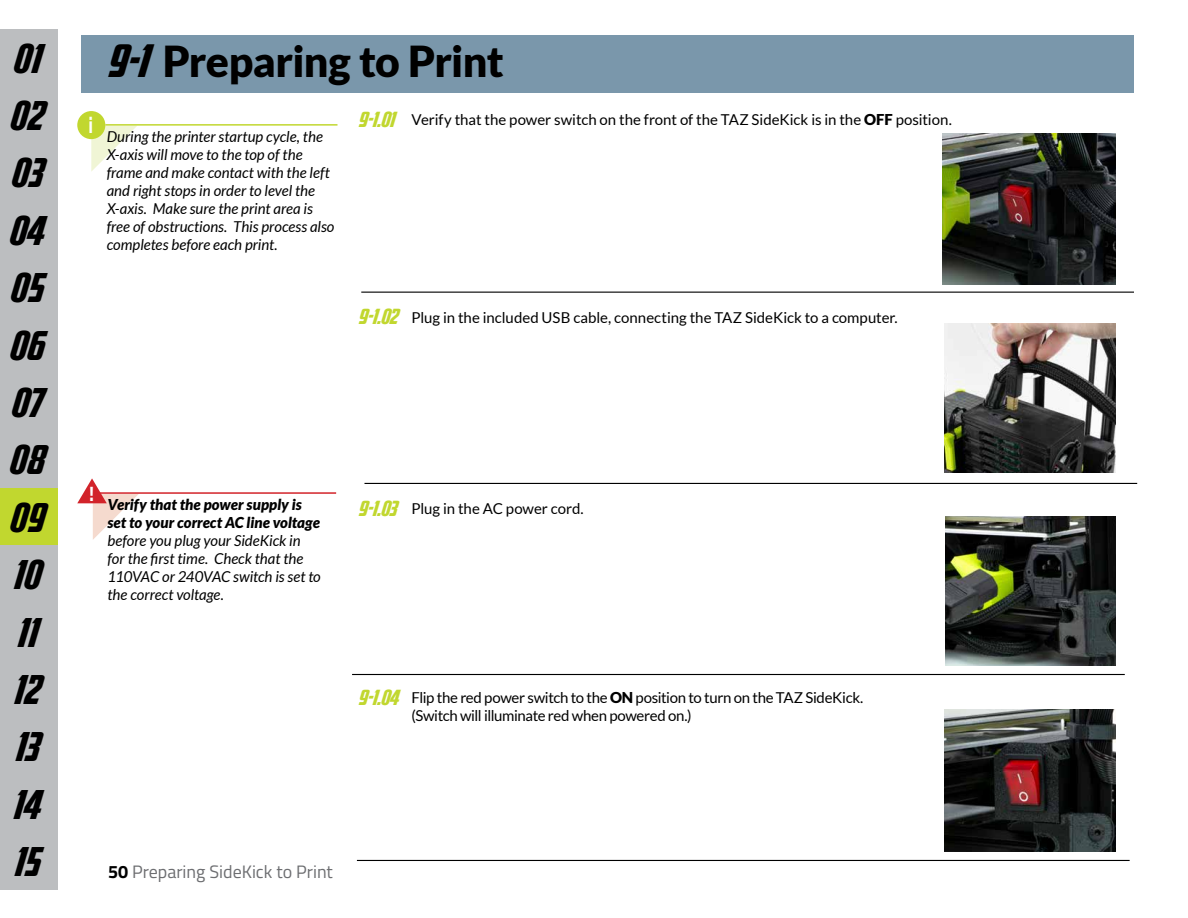
<style>
.page{position:relative;width:1188px;height:918px;background:#fff}
.page>*{position:absolute;margin:0;border:0;box-sizing:border-box;transform-origin:0 0}
.t1{font:900 42.75px "Lato";letter-spacing:-.015em;color:#000}
.t2{font:39.9px/57.4px "Avengeance Heroic Avenger Normal";letter-spacing:.005em;color:#000;text-align:justify}
.t3{font:700 23.25px "Titillium";color:#fff;scale:.78 1}
.t4{font:18px "Titillium";color:#6d6e71}
.t5{font:italic 15px/18px "Lato";letter-spacing:-.005em;color:#000}
.t6{font:15px/18px "Lato";letter-spacing:-.01em;color:#000}
.t7{font:italic 900 15px/18px "Lato";color:#000}
.s1{font-family:"Avengeance Heroic Avenger Normal";font-weight:400;font-size:45px}
.s2{font-family:"Avengeance Heroic Avenger Normal";font-size:21px;color:#c1d72f}
.s3{font-weight:900}
.s4{font-weight:700;color:#000}
</style>
<div class="page">
<div style="left:0;top:488px;width:57px;height:58px;background:#c1d72f"></div>
<div style="left:0;top:29px;width:57px;height:57px;background:#bcbec0"></div>
<div style="left:0;top:86px;width:57px;height:58px;background:#bcbec0"></div>
<div style="left:0;top:144px;width:57px;height:57px;background:#bcbec0"></div>
<div style="left:0;top:201px;width:57px;height:58px;background:#bcbec0"></div>
<div style="left:0;top:259px;width:57px;height:57px;background:#bcbec0"></div>
<div style="left:0;top:316px;width:57px;height:57px;background:#bcbec0"></div>
<div style="left:0;top:373px;width:57px;height:58px;background:#bcbec0"></div>
<div style="left:0;top:431px;width:57px;height:57px;background:#bcbec0"></div>
<div style="left:0;top:546px;width:57px;height:57px;background:#bcbec0"></div>
<div style="left:0;top:603px;width:57px;height:57px;background:#bcbec0"></div>
<div style="left:0;top:775px;width:57px;height:58px;background:#bcbec0"></div>
<div style="left:0;top:718px;width:57px;height:57px;background:#bcbec0"></div>
<div style="left:0;top:660px;width:57px;height:58px;background:#bcbec0"></div>
<div style="left:0;top:833px;width:57px;height:57px;background:#bcbec0"></div>
<img style="left:946px;top:516px;width:169px;height:149px">
<img style="left:945px;top:710px;width:170px;height:142px">
<img style="left:943px;top:133px;width:172px;height:152px">
<div style="left:81px;top:35px;width:1053px;height:57px;background:#7a97ab"></div>
<svg style="left:91px;top:126px;width:46px;height:46px"></svg>
<hr style="left:105px;top:124px;width:233px;height:2px;background:#c1d72f">
<div style="left:77px;top:111px;width:28px;height:28px;background:#c1d72f;border-radius:50%"></div>
<hr style="left:361px;top:292px;width:773px;height:1px;background:#000">
<hr style="left:364px;top:483px;width:773px;height:1px;background:#000">
<hr style="left:352px;top:674px;width:773px;height:1px;background:#000">
<hr style="left:357px;top:860px;width:773px;height:1px;background:#000">
<img style="left:944px;top:323px;width:171px;height:150px">
<svg style="left:77px;top:478px;width:62px;height:62px"></svg>
<hr style="left:98px;top:492px;width:238px;height:2px;background:#d2232a">
<h2 class="t2" style="left:7px;top:30px;width:36px">01<br>02<br>03<br>04<br>05<br>06<br>07<br>08</h2>
<h2 class="t2" style="left:8px;top:489px;width:36px">09</h2>
<h2 class="t2" style="left:11px;top:547px;width:29px">10<br>11</h2>
<h2 class="t2" style="left:12px;top:661px;width:28px">12</h2>
<h2 class="t2" style="left:13px;top:719px;width:26px">13</h2>
<h2 class="t2" style="left:11px;top:776px;width:30px">14</h2>
<h2 class="t2" style="left:12px;top:834px;width:28px">15</h2>
<h3 class="t3" style="left:88px;top:107px;width:7px">i</h3>
<h1 class="t1" style="left:105px;top:36px;width:400px"><span class="s1">9-1</span> Preparing to Print</h1>
<p class="t5" style="left:107px;top:128px;width:229px">During the printer startup cycle, the X-axis will move to the top of the frame and make contact with the left and right stops in order to level the X-axis. Make sure the print area is free of obstructions. This process also completes before each print.</p>
<p class="t6" style="left:357px;top:111px;width:596px"><span class="s2">9-1.01</span> Verify that the power switch on the front of the TAZ SideKick is in the <span class="s3">OFF</span> position.</p>
<p class="t6" style="left:357px;top:308px;width:542px"><span class="s2">9-1.02</span> Plug in the included USB cable, connecting the TAZ SideKick to a computer.</p>
<p class="t7" style="left:108px;top:495px;width:214px;text-indent:-19px"><sup>!</sup> Verify that the power supply is set to your correct AC line voltage</p>
<p class="t5" style="left:108px;top:532px;width:215px">before you plug your SideKick in for the first time. Check that the<br>110VAC or 240VAC switch is set to the correct voltage.</p>
<p class="t6" style="left:357px;top:500px;width:228px"><span class="s2">9-1.03</span> Plug in the AC power cord.</p>
<p class="t6" style="left:412px;top:689px;width:453px;text-indent:-54px"><span class="s2">9-1.04</span> Flip the red power switch to the <span class="s3">ON</span> position to turn on the TAZ SideKick. (Switch will illuminate red when powered on.)</p>
<p class="t4" style="left:108px;top:858px;width:226px"><span class="s4">50</span> Preparing SideKick to Print</p>
</div>
